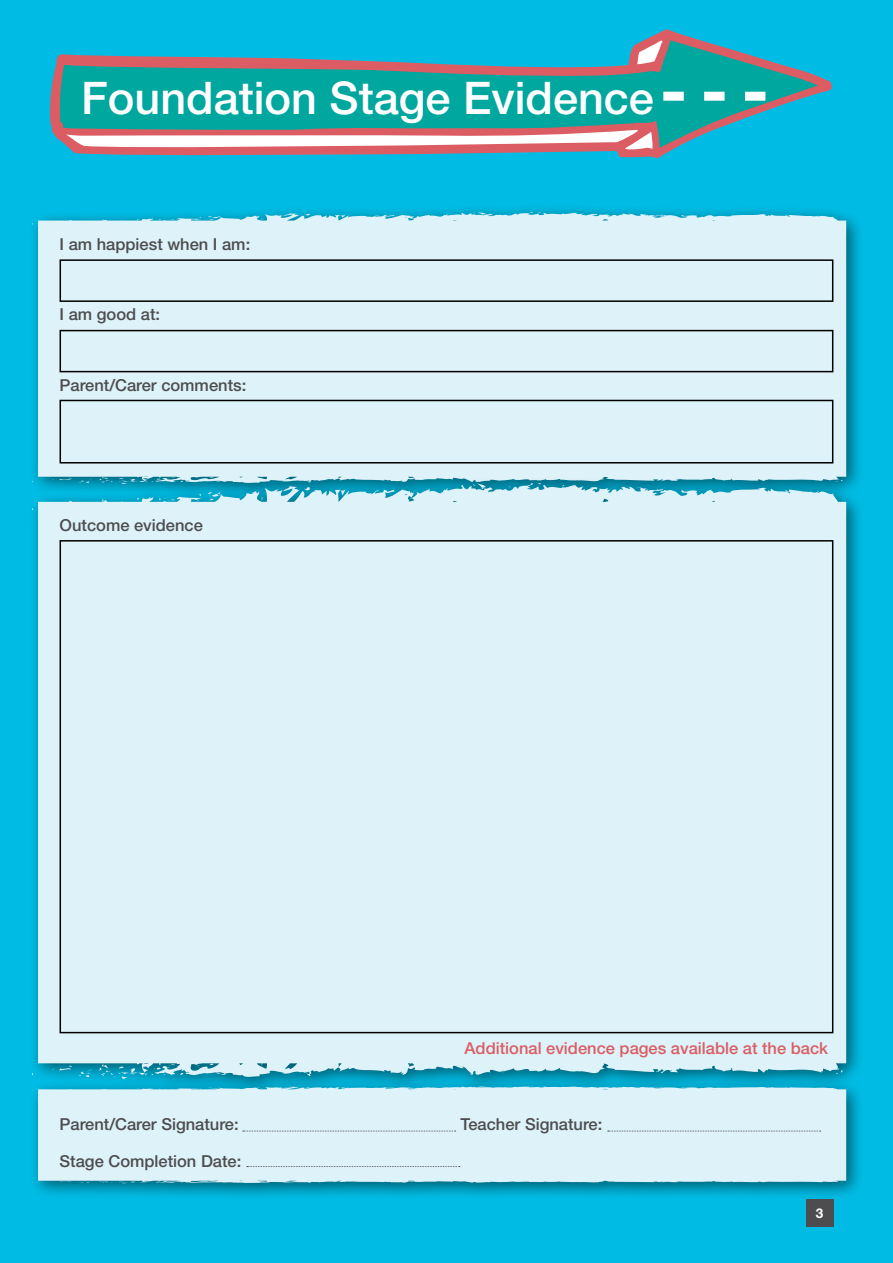
<style>
.page{position:relative;width:893px;height:1263px;background:#00bce4}
.page>*{position:absolute;margin:0;border:0;box-sizing:border-box;transform-origin:0 0}
.t1{font:500 45px "Helvetica Neue LT Std";color:#fff}
.t2{font:500 16.5px "Helvetica Neue LT Std";color:#4d4d4f}
.t3{font:500 16.5px "Helvetica Neue LT Std";color:#db5d63}
.t4{font:700 13.5px "Helvetica Neue LT Std";color:#fff}
</style>
<div class="page">
<svg style="left:49px;top:29px;width:783px;height:130px"></svg>
<svg style="left:59px;top:40px;width:759px;height:108px;fill:#00a79e"></svg>
<svg style="left:637px;top:40px;width:27px;height:24px"></svg>
<svg style="left:66px;top:130px;width:587px;height:20px;background:#edafb2"></svg>
<svg style="left:663px;top:92px;width:102px;height:9px"></svg>
<div style="left:28px;top:203px;width:837px;height:298px;background:#000;opacity:.5"></div>
<div style="left:32px;top:212px;width:814px;height:263px;background:#def2f9"></div>
<div style="left:25px;top:475px;width:840px;height:621px;background:#000;opacity:.5"></div>
<div style="left:32px;top:483px;width:814px;height:594px;background:#def2f9"></div>
<div style="left:28px;top:1077px;width:837px;height:124px;background:#000;opacity:.5"></div>
<div style="left:32px;top:1086px;width:814px;height:97px;background:#def2f9"></div>
<svg style="left:243px;top:1131px;width:213px;height:1px"></svg>
<svg style="left:608px;top:1131px;width:213px;height:1px"></svg>
<svg style="left:247px;top:1166px;width:213px;height:1px"></svg>
<div style="left:60px;top:259px;width:773px;height:43px;border:2px solid #000"></div>
<div style="left:60px;top:330px;width:773px;height:42px;border:2px solid #000"></div>
<div style="left:60px;top:400px;width:773px;height:63px;border:2px solid #000"></div>
<div style="left:806px;top:1199px;width:27px;height:27px;background:#4d4d4f"></div>
<h1 class="t1" style="left:81px;top:71px;width:574px">Foundation Stage Evidence</h1>
<p class="t2" style="left:60px;top:234px;width:192px">I am happiest when I am:</p>
<p class="t2" style="left:60px;top:305px;width:102px">I am good at:</p>
<p class="t2" style="left:60px;top:375px;width:188px">Parent/Carer comments:</p>
<p class="t2" style="left:60px;top:515px;width:145px">Outcome evidence</p>
<p class="t3" style="left:465px;top:1038px;width:365px">Additional evidence pages available at the back</p>
<p class="t2" style="left:60px;top:1115px;width:181px">Parent/Carer Signature:</p>
<p class="t2" style="left:460px;top:1115px;width:143px">Teacher Signature:</p>
<p class="t2" style="left:60px;top:1151px;width:183px">Stage Completion Date:</p>
<p class="t4" style="left:816px;top:1204px;width:9px">3</p>
</div>
